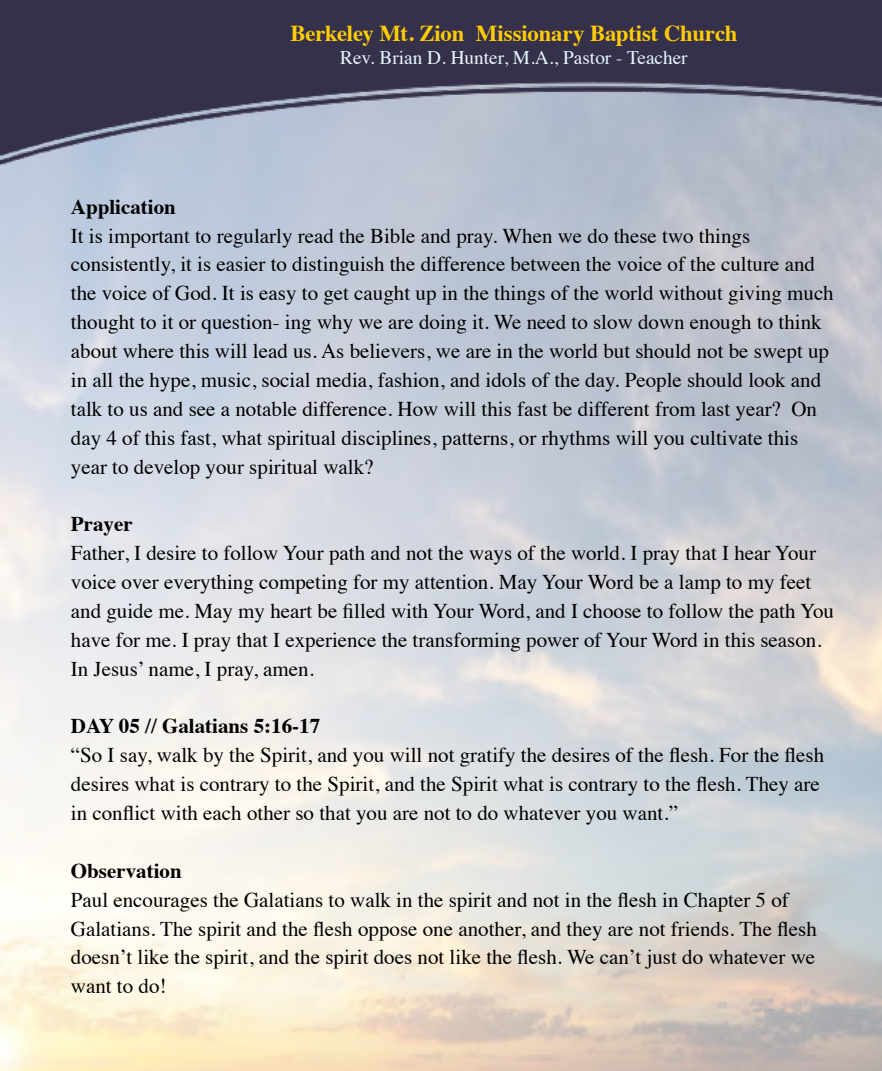
<style>
.page{position:relative;width:882px;height:1071px;background:#fff}
.page>*{position:absolute;margin:0;border:0;box-sizing:border-box;transform-origin:0 0}
.t1{font:700 22.75px "Times";letter-spacing:-.01em;color:#ffcb05}
.Bio_Text{font:21px/28.9px "Times";color:#000}
.Bio_Text-2{font:700 21px "Times";color:#000}
.t2{font:19.25px "Times";color:#e7f6fd}
</style>
<div class="page">
<img style="left:0;top:0;width:882px;height:170px">
<p class="t1" style="left:290px;top:11px;width:449px">Berkeley Mt. Zion Missionary Baptist Church</p>
<p class="t2" style="left:340px;top:39px;width:349px">Rev. Brian D. Hunter, M.A., Pastor - Teacher</p>
<p class="Bio_Text-2" style="left:71px;top:187px;width:107px">Application</p>
<p class="Bio_Text" style="left:71px;top:219px;width:764px">It is important to regularly read the Bible and pray. When we do these two things consistently, it is easier to distinguish the difference between the voice of the culture and the voice of God. It is easy to get caught up in the things of the world without giving much thought to it or question- ing why we are doing it. We need to slow down enough to think about where this will lead us. As believers, we are in the world but should not be swept up in all the hype, music, social media, fashion, and idols of the day. People should look and talk to us and see a notable difference. How will this fast be different from last year? On day 4 of this fast, what spiritual disciplines, patterns, or rhythms will you cultivate this year to develop your spiritual walk?</p>
<p class="Bio_Text-2" style="left:71px;top:504px;width:63px">Prayer</p>
<p class="Bio_Text" style="left:71px;top:537px;width:765px">Father, I desire to follow Your path and not the ways of the world. I pray that I hear Your voice over everything competing for my attention. May Your Word be a lamp to my feet and guide me. May my heart be filled with Your Word, and I choose to follow the path You have for me. I pray that I experience the transforming power of Your Word in this season.<br>In Jesus’ name, I pray, amen.</p>
<p class="Bio_Text-2" style="left:71px;top:706px;width:251px">DAY 05 // Galatians 5:16-17</p>
<p class="Bio_Text" style="left:71px;top:739px;width:755px">“So I say, walk by the Spirit, and you will not gratify the desires of the flesh. For the flesh desires what is contrary to the Spirit, and the Spirit what is contrary to the flesh. They are in conflict with each other so that you are not to do whatever you want.”</p>
<p class="Bio_Text-2" style="left:71px;top:851px;width:112px">Observation</p>
<p class="Bio_Text" style="left:71px;top:883px;width:748px">Paul encourages the Galatians to walk in the spirit and not in the flesh in Chapter 5 of Galatians. The spirit and the flesh oppose one another, and they are not friends. The flesh doesn’t like the spirit, and the spirit does not like the flesh. We can’t just do whatever we want to do!</p>
</div>
